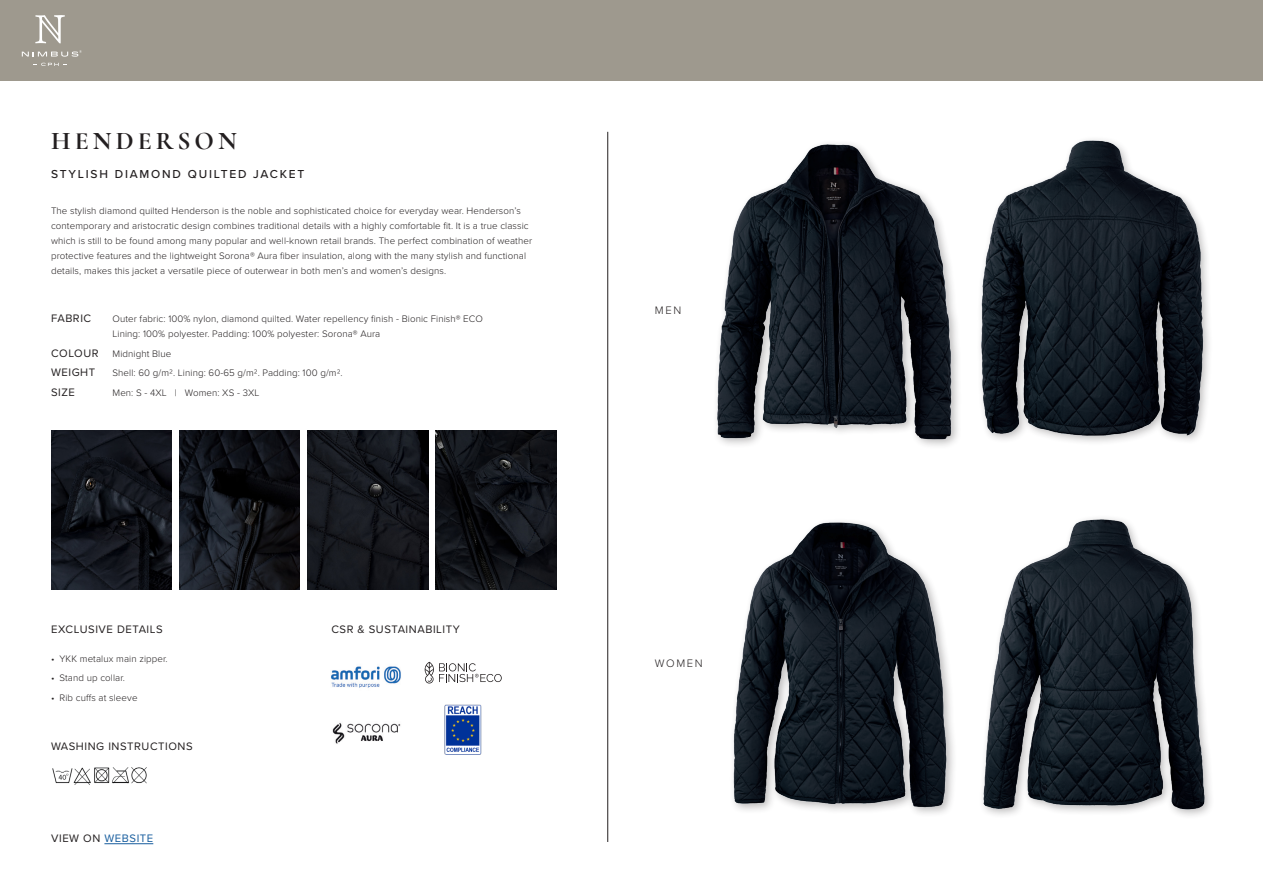
<style>
.page{position:relative;width:1263px;height:893px;background:#fff}
.page>*{position:absolute;margin:0;border:0;box-sizing:border-box;transform-origin:0 0}
.t1{font:700 25.5px "Cormorant Garamond";letter-spacing:.16em;color:#231f20}
.t2{font:500 12px "Proxima Nova";letter-spacing:.15em;color:#231f20}
.t3{font:11.25px "Proxima Nova";letter-spacing:.05em;color:#231f20}
.t4{font:11.25px "Proxima Nova";letter-spacing:.05em;color:#175d9e}
.t5{font:300 11.25px "Proxima Nova";letter-spacing:.15em;color:#231f20}
.t6{font:300 9.75px/15px "Proxima Nova";letter-spacing:.01em;color:#231f20}
.s1{font-weight:400;font-size:11.25px}
.s2{color:#231f20}
</style>
<div class="page">
<img style="left:983px;top:520px;width:228px;height:296px">
<img style="left:733px;top:526px;width:221px;height:288px">
<img style="left:992px;top:139px;width:217px;height:381px">
<img style="left:716px;top:143px;width:276px;height:383px">
<div style="left:0;top:0;width:1263px;height:81px;background:#9e998e"></div>
<hr style="left:607px;top:132px;width:1px;height:710px;background:#231f20">
<img style="left:307px;top:431px;width:122px;height:159px">
<img style="left:436px;top:431px;width:121px;height:159px">
<img style="left:51px;top:431px;width:121px;height:159px">
<img style="left:179px;top:431px;width:121px;height:159px">
<img style="left:52px;top:767px;width:95px;height:18px">
<svg style="left:425px;top:662px;width:77px;height:21px"></svg>
<img style="left:332px;top:723px;width:69px;height:21px">
<img style="left:444px;top:704px;width:38px;height:51px">
<img style="left:331px;top:666px;width:70px;height:22px">
<svg style="left:35px;top:15px;width:30px;height:28px"></svg>
<svg style="left:33px;top:63px;width:34px;height:3px"></svg>
<svg style="left:22px;top:50px;width:60px;height:7px"></svg>
<hr style="left:104px;top:843px;width:49px;height:1px;background:#175d9e">
<p class="t1" style="left:51px;top:125px;width:187px">HENDERSON</p>
<p class="t2" style="left:51px;top:166px;width:255px">STYLISH DIAMOND QUILTED JACKET</p>
<p class="t6" style="left:51px;top:203px;width:483px">The stylish diamond quilted Henderson is the noble and sophisticated choice for everyday wear. Henderson’s contemporary and aristocratic design combines traditional details with a highly comfortable fit. It is a true classic which is still to be found among many popular and well-known retail brands. The perfect combination of weather protective features and the lightweight Sorona® Aura fiber insulation, along with the many stylish and functional details, makes this jacket a versatile piece of outerwear in both men’s and women’s designs.</p>
<p class="t3" style="left:51px;top:310px;width:42px">FABRIC</p>
<p class="t6" style="left:113px;top:311px;width:372px">Outer fabric: 100% nylon, diamond quilted. Water repellency finish - Bionic Finish® ECO</p>
<p class="t6" style="left:113px;top:326px;width:269px">Lining: 100% polyester. Padding: 100% polyester: Sorona® Aura</p>
<p class="t6" style="left:51px;top:346px;width:122px"><span class="s1">COLOUR</span> Midnight Blue</p>
<p class="t3" style="left:51px;top:364px;width:46px">WEIGHT</p>
<p class="t6" style="left:113px;top:365px;width:232px">Shell: 60 g/m2. Lining: 60-65 g/m2. Padding: 100 g/m2.</p>
<p class="t3" style="left:51px;top:384px;width:25px">SIZE</p>
<p class="t6" style="left:113px;top:385px;width:148px">Men: S - 4XL | Women: XS - 3XL</p>
<p class="t3" style="left:51px;top:620px;width:113px">EXCLUSIVE DETAILS</p>
<p class="t6" style="left:51px;top:650px;width:118px">• YKK metalux main zipper.</p>
<p class="t6" style="left:51px;top:670px;width:75px">• Stand up collar.</p>
<p class="t6" style="left:51px;top:689px;width:88px">• Rib cuffs at sleeve</p>
<p class="t3" style="left:51px;top:738px;width:143px">WASHING INSTRUCTIONS</p>
<p class="t4" style="left:51px;top:830px;width:104px"><span class="s2">VIEW ON</span> WEBSITE</p>
<p class="t3" style="left:331px;top:620px;width:130px">CSR &amp; SUSTAINABILITY</p>
<p class="t5" style="left:655px;top:302px;width:28px">MEN</p>
<p class="t5" style="left:655px;top:655px;width:49px">WOMEN</p>
</div>
